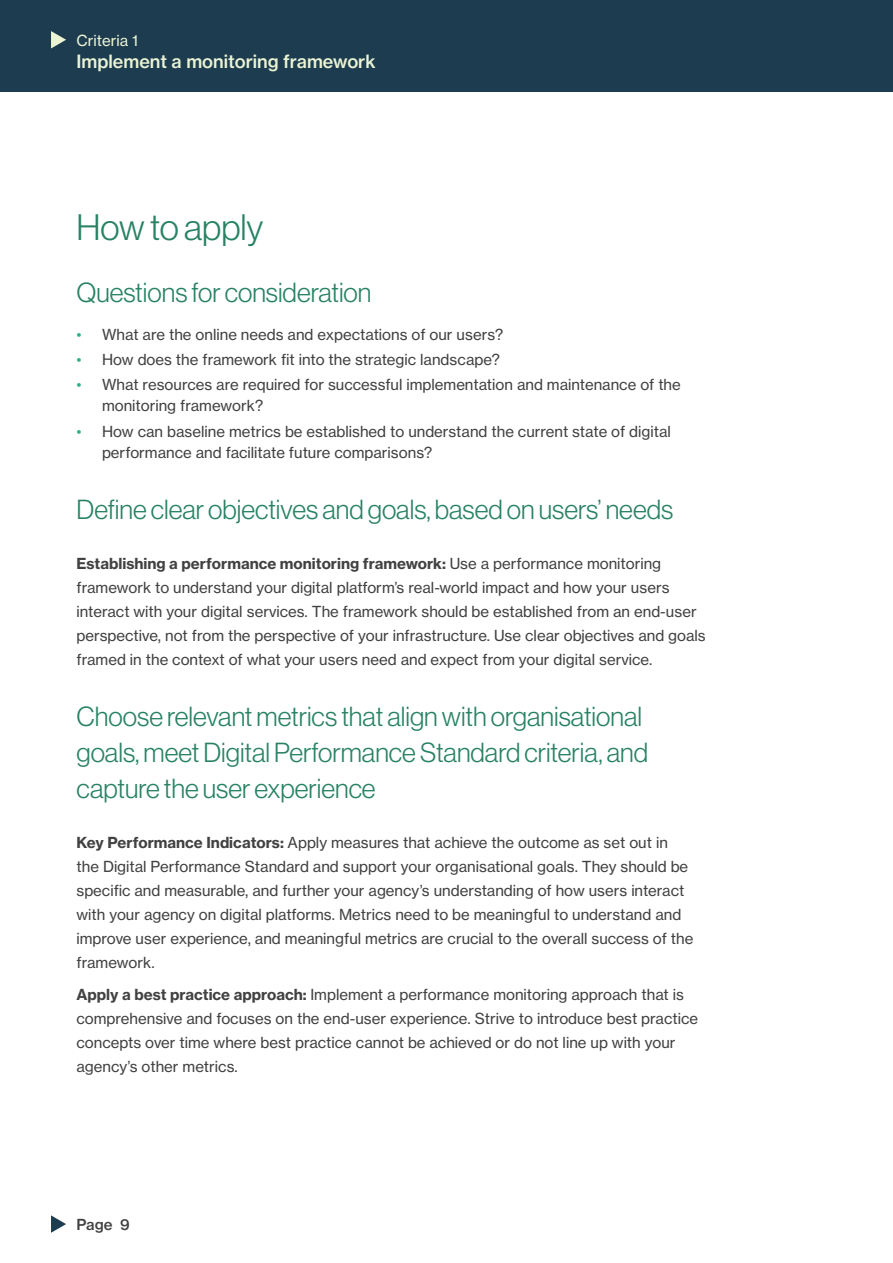
<style>
.page{position:relative;width:893px;height:1263px;background:#fff}
.page>*{position:absolute;margin:0;border:0;box-sizing:border-box;transform-origin:0 0}
.Heading_2{font:36px "N Haas Grotesk DS Pro 45 Lt";color:#288264}
.Heading_3{font:27px/36px "N Haas Grotesk DS Pro 45 Lt";color:#288264}
.t1{font:18px "N Haas Grotesk TX Pro 65 Md";color:#ebf5d4}
.t2{font:15px/24px "N Haas Grotesk TX Pro 55 Rg";color:#414141}
.t3{font:15px "N Haas Grotesk TX Pro 55 Rg";color:#ebf5d4}
.t4{font:15px "N Haas Grotesk TX Pro 65 Md";color:#414141}
.s1{color:#29b480}
.s2{font-family:"N Haas Grotesk TX Pro 75 Bd"}
</style>
<div class="page">
<div style="left:0;top:0;width:893px;height:91px;background:#1e3c50"></div>
<svg style="left:51px;top:31px;width:15px;height:17px"></svg>
<svg style="left:51px;top:1215px;width:15px;height:18px"></svg>
<p class="t3" style="left:77px;top:31px;width:63px">Criteria 1</p>
<p class="t1" style="left:77px;top:50px;width:301px">Implement a monitoring framework</p>
<h2 class="Heading_2" style="left:77px;top:207px;width:188px">How to apply</h2>
<h3 class="Heading_3" style="left:77px;top:274px;width:296px">Questions for consideration</h3>
<p class="t2" style="left:77px;top:322px;width:428px"><span class="s1">•</span> What are the online needs and expectations of our users?</p>
<p class="t2" style="left:77px;top:348px;width:425px"><span class="s1">•</span> How does the framework fit into the strategic landscape?</p>
<p class="t2" style="left:102px;top:374px;width:580px;line-height:21px;text-indent:-26px"><span class="s1">•</span> What resources are required for successful implementation and maintenance of the monitoring framework?</p>
<p class="t2" style="left:102px;top:421px;width:570px;line-height:21px;text-indent:-26px"><span class="s1">•</span> How can baseline metrics be established to understand the current state of digital performance and facilitate future comparisons?</p>
<h3 class="Heading_3" style="left:77px;top:492px;width:598px">Define clear objectives and goals, based on users’ needs</h3>
<p class="t2" style="left:77px;top:551px;width:631px"><span class="s2">Establishing a performance monitoring framework:</span> Use a performance monitoring framework to understand your digital platform’s real-world impact and how your users interact with your digital services. The framework should be established from an end-user perspective, not from the perspective of your infrastructure. Use clear objectives and goals framed in the context of what your users need and expect from your digital service.</p>
<h3 class="Heading_3" style="left:77px;top:699px;width:573px">Choose relevant metrics that align with organisational goals, meet Digital Performance Standard criteria, and capture the user experience</h3>
<p class="t2" style="left:77px;top:830px;width:618px"><span class="s2">Key Performance Indicators:</span> Apply measures that achieve the outcome as set out in the Digital Performance Standard and support your organisational goals. They should be specific and measurable, and further your agency’s understanding of how users interact with your agency on digital platforms. Metrics need to be meaningful to understand and improve user experience, and meaningful metrics are crucial to the overall success of the framework.</p>
<p class="t2" style="left:77px;top:983px;width:623px"><span class="s2">Apply a best practice approach:</span> Implement a performance monitoring approach that is comprehensive and focuses on the end-user experience. Strive to introduce best practice concepts over time where best practice cannot be achieved or do not line up with your agency’s other metrics.</p>
<p class="t4" style="left:77px;top:1215px;width:55px">Page 9</p>
</div>
